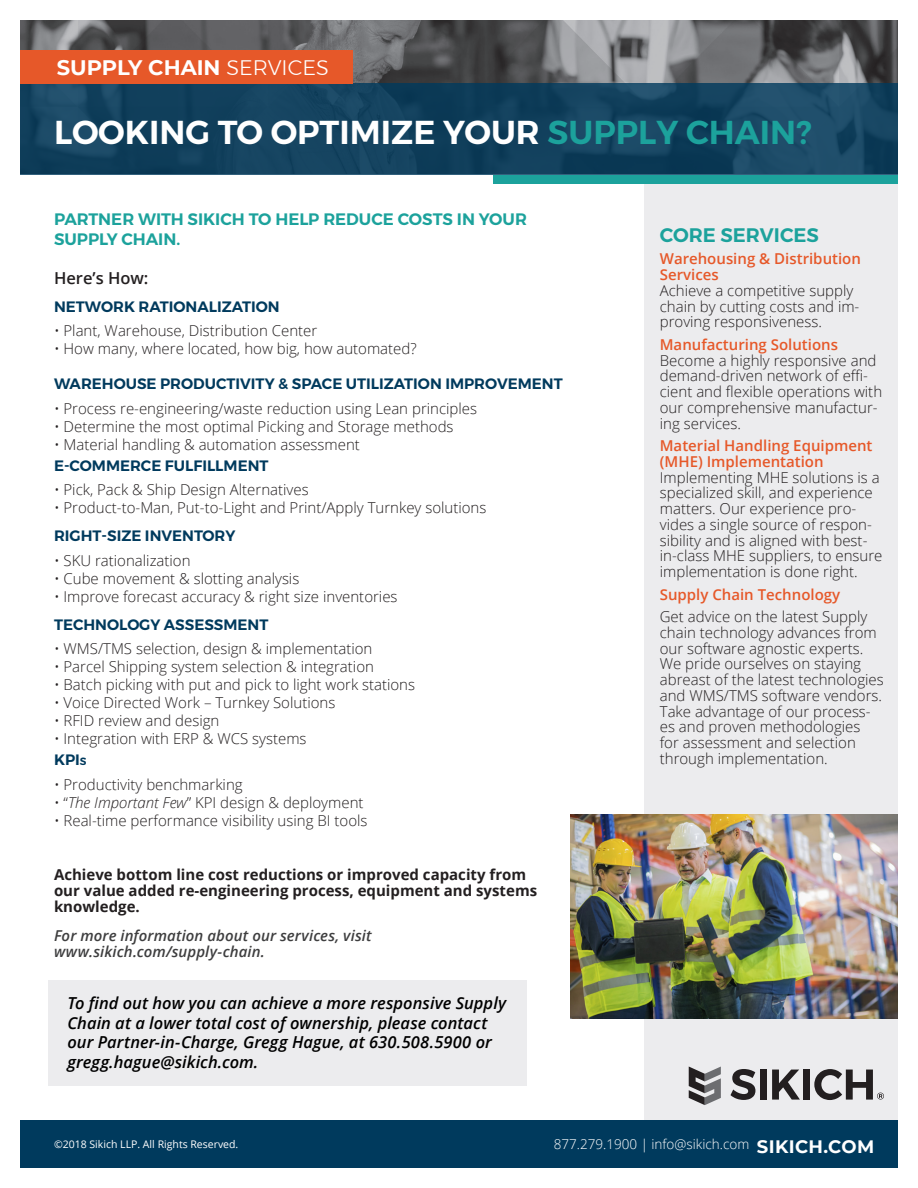
<style>
.page{position:relative;width:918px;height:1188px;background:#fff}
.page>*{position:absolute;margin:0;border:0;box-sizing:border-box;transform-origin:0 0}
.Title_White{font:600 33px "Montserrat";color:#fff}
.Service_Area_Name{font:700 21px "Montserrat";color:#fff}
.Example_Subhead{font:600 19.5px "Montserrat";color:#1ca29c}
.t1{font:700 18px "Montserrat";letter-spacing:.02em;color:#fff}
.For_More_Information{font:italic 600 16.5px/19.5px "Open Sans";color:#000}
.Main_Body_Intro_Text{font:600 16.5px/19.5px "Montserrat";letter-spacing:-.005em;color:#1ca29c}
.Main_Body_Intro_Text-2{font:600 16.5px "Open Sans";color:#231f20}
.Main_Body_Text{font:300 15px/15.8px "Open Sans";color:#231f20}
.Main_Body_Subhead{font:600 15px "Montserrat";color:#003a5d}
.Main_Body_Text-2{font:700 15px/15.8px "Open Sans";color:#231f20}
.For_More_Information-2{font:italic 600 15px/15.8px "Open Sans";letter-spacing:.005em;color:#3e3e3f}
.Main_Body_Text-3{font:600 15px "Open Sans";color:#e65829}
.t2{font:300 13.5px "Open Sans";color:#fff}
.t3{font:10.5px "Open Sans";color:#fff}
.s1{font-weight:300}
.s2{color:#1ca29c}
.s3{font-size:10.5px}
.s4{font-style:italic}
.s5{font-weight:600;color:#e65829}
</style>
<div class="page">
<div style="left:48px;top:981px;width:478px;height:105px;background:#ececee"></div>
<div style="left:645px;top:184px;width:253px;height:936px;background:#ececee"></div>
<div style="left:20px;top:1120px;width:878px;height:48px;background:#003a5d"></div>
<svg style="left:730px;top:1069px;width:25px;height:31px"></svg>
<div style="left:760px;top:1070px;width:7px;height:30px;background:#231f20"></div>
<svg style="left:772px;top:1070px;width:28px;height:30px"></svg>
<div style="left:803px;top:1070px;width:7px;height:30px;background:#231f20"></div>
<svg style="left:814px;top:1069px;width:70px;height:31px"></svg>
<svg style="left:689px;top:1067px;width:32px;height:38px"></svg>
<img style="left:20px;top:20px;width:878px;height:64px">
<div style="left:493px;top:175px;width:405px;height:9px;background:#1ca29c"></div>
<svg style="left:20px;top:84px;width:878px;height:91px;background:#14425f"></svg>
<div style="left:20px;top:50px;width:333px;height:34px;background:#e65829"></div>
<img style="left:570px;top:814px;width:328px;height:204px">
<p class="Service_Area_Name" style="left:57px;top:53px;width:274px">SUPPLY CHAIN <span class="s1">SERVICES</span></p>
<p class="Title_White" style="left:54px;top:106px;width:759px">LOOKING TO OPTIMIZE YOUR <span class="s2">SUPPLY CHAIN?</span></p>
<p class="Main_Body_Intro_Text" style="left:54px;top:210px;width:474px">PARTNER WITH SIKICH TO HELP REDUCE COSTS IN YOUR<br>SUPPLY CHAIN.</p>
<p class="Main_Body_Intro_Text-2" style="left:54px;top:267px;width:96px">Here’s How:</p>
<p class="Main_Body_Subhead" style="left:54px;top:295px;width:227px">NETWORK RATIONALIZATION</p>
<p class="Main_Body_Text" style="left:54px;top:323px;width:265px">• Plant, Warehouse, Distribution Center</p>
<p class="Main_Body_Text" style="left:54px;top:341px;width:364px">• How many, where located, how big, how automated?</p>
<p class="Main_Body_Subhead" style="left:54px;top:372px;width:510px">WAREHOUSE PRODUCTIVITY &amp; SPACE UTILIZATION IMPROVEMENT</p>
<p class="Main_Body_Text" style="left:54px;top:400px;width:425px">• Process re-engineering/waste reduction using Lean principles</p>
<p class="Main_Body_Text" style="left:54px;top:418px;width:401px">• Determine the most optimal Picking and Storage methods</p>
<p class="Main_Body_Text" style="left:54px;top:436px;width:307px">• Material handling &amp; automation assessment</p>
<p class="Main_Body_Subhead" style="left:54px;top:454px;width:216px">E-COMMERCE FULFILLMENT</p>
<p class="Main_Body_Text" style="left:54px;top:482px;width:256px">• Pick, Pack &amp; Ship Design Alternatives</p>
<p class="Main_Body_Text" style="left:54px;top:500px;width:434px">• Product-to-Man, Put-to-Light and Print/Apply Turnkey solutions</p>
<p class="Main_Body_Subhead" style="left:54px;top:524px;width:183px">RIGHT-SIZE INVENTORY</p>
<p class="Main_Body_Text" style="left:54px;top:552px;width:138px">• SKU rationalization</p>
<p class="Main_Body_Text" style="left:54px;top:570px;width:247px">• Cube movement &amp; slotting analysis</p>
<p class="Main_Body_Text" style="left:54px;top:588px;width:345px">• Improve forecast accuracy &amp; right size inventories</p>
<p class="Main_Body_Subhead" style="left:54px;top:613px;width:216px">TECHNOLOGY ASSESSMENT</p>
<p class="Main_Body_Text" style="left:54px;top:641px;width:320px">• WMS/TMS selection, design &amp; implementation</p>
<p class="Main_Body_Text" style="left:54px;top:659px;width:321px">• Parcel Shipping system selection &amp; integration</p>
<p class="Main_Body_Text" style="left:54px;top:677px;width:363px">• Batch picking with put and pick to light work stations</p>
<p class="Main_Body_Text" style="left:54px;top:695px;width:283px">• Voice Directed Work – Turnkey Solutions</p>
<p class="Main_Body_Text" style="left:54px;top:713px;width:167px">• RFID review and design</p>
<p class="Main_Body_Text" style="left:54px;top:731px;width:254px">• Integration with ERP &amp; WCS systems</p>
<p class="Main_Body_Subhead" style="left:54px;top:748px;width:34px">KPI<span class="s3">S</span></p>
<p class="Main_Body_Text" style="left:54px;top:777px;width:190px">• Productivity benchmarking</p>
<p class="Main_Body_Text" style="left:54px;top:795px;width:311px">• “<span class="s4">The Important Few</span>” KPI design &amp; deployment</p>
<p class="Main_Body_Text" style="left:54px;top:813px;width:315px">• Real-time performance visibility using BI tools</p>
<p class="Main_Body_Text-2" style="left:54px;top:867px;width:485px">Achieve bottom line cost reductions or improved capacity from our value added re-engineering process, equipment and systems knowledge.</p>
<p class="For_More_Information-2" style="left:54px;top:927px;width:319px">For more information about our services, visit www.sikich.com/supply-chain.</p>
<p class="For_More_Information" style="left:68px;top:993px;width:440px">To find out how you can achieve a more responsive Supply Chain at a lower total cost of ownership, please contact our Partner-in-Charge, Gregg Hague, at 630.508.5900 or gregg.hague@sikich.com.</p>
<p class="Example_Subhead" style="left:660px;top:220px;width:161px">CORE SERVICES</p>
<p class="Main_Body_Text" style="left:660px;top:251px;width:203px"><span class="s5">Warehousing &amp; Distribution<br>Services<br></span>Achieve a competitive supply chain by cutting costs and im&shy;proving responsiveness.</p>
<p class="Main_Body_Text" style="left:660px;top:336px;width:224px"><span class="s5">Manufacturing Solutions<br></span>Become a highly responsive and demand-driven network of effi&shy;cient and flexible operations with our comprehensive manufactur&shy;ing services.</p>
<p class="Main_Body_Text" style="left:660px;top:437px;width:224px"><span class="s5">Material Handling Equipment (MHE) Implementation<br></span>Implementing MHE solutions is a specialized skill, and experience matters. Our experience pro&shy;vides a single source of respon&shy;sibility and is aligned with best&shy;in-class MHE suppliers, to ensure implementation is done right.</p>
<p class="Main_Body_Text-3" style="left:660px;top:584px;width:182px">Supply Chain Technology</p>
<p class="Main_Body_Text" style="left:660px;top:608px;width:226px">Get advice on the latest Supply chain technology advances from our software agnostic experts.<br>We pride ourselves on staying abreast of the latest technologies and WMS/TMS software vendors.<br>Take advantage of our process&shy;es and proven methodologies<br>for assessment and selection through implementation.</p>
<p class="t3" style="left:54px;top:1137px;width:186px">©2018 Sikich LLP. All Rights Reserved.</p>
<p class="t2" style="left:554px;top:1135px;width:197px">877.279.1900 | info@sikich.com</p>
<p class="t1" style="left:757px;top:1133px;width:119px">SIKICH.COM</p>
</div>
